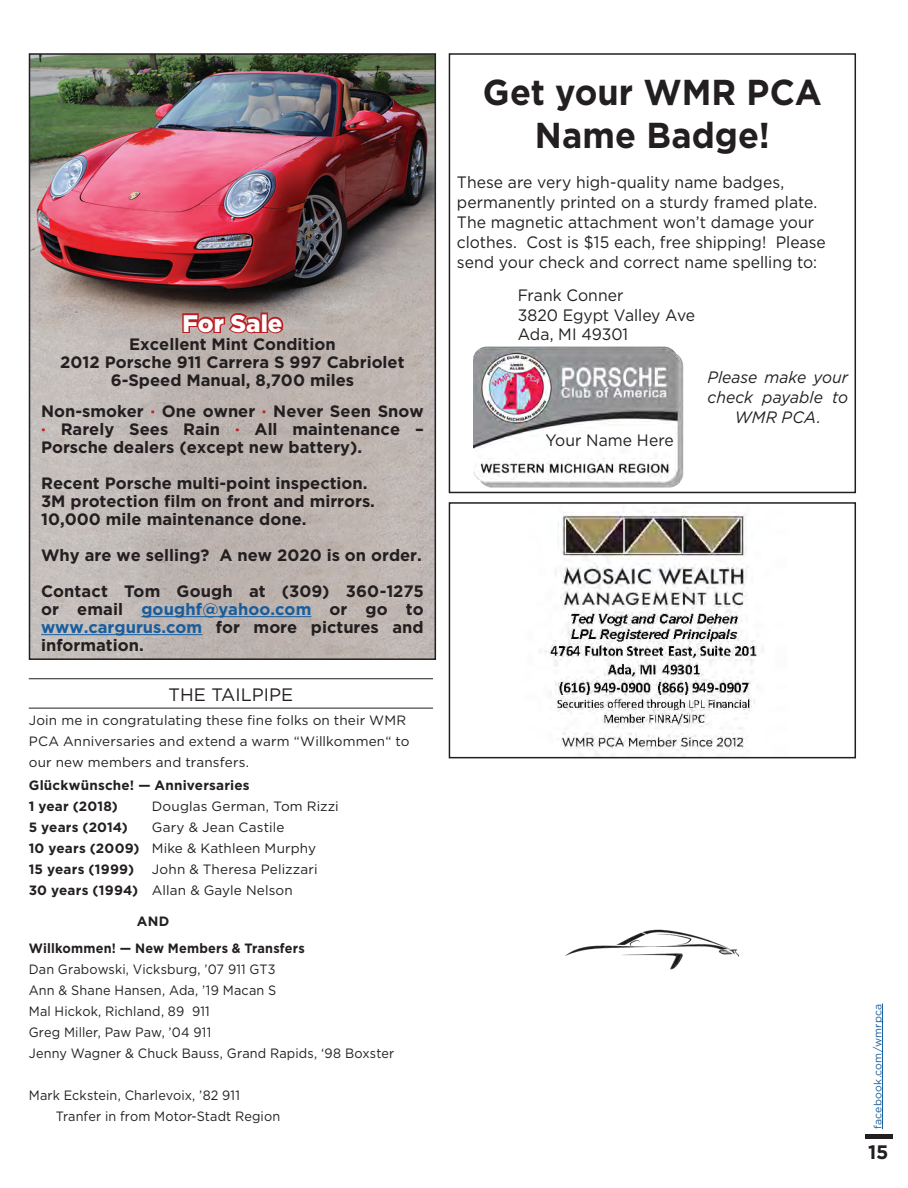
<style>
.page{position:relative;width:908px;height:1188px;background:#fff}
.page>*{position:absolute;margin:0;border:0;box-sizing:border-box;transform-origin:0 0}
.Tab_Dots{font:700 36px "Gotham";letter-spacing:.005em;color:#231f20;scale:.95 1}
.Tab_Dots-2{font:900 24px "Gotham";color:#fff}
.Frontpage_Month{font:700 19.5px "Gotham";color:#231f20}
.Interior_Sub_Head{font:18px "Gotham";letter-spacing:-.005em;color:#231f20}
.Tab_Dots-3{font:700 16.5px/18px "Gotham";color:#231f20;text-align:justify}
.Tab_Dots-4{font:16.5px/19.8px "Gotham";color:#231f20;scale:.95 1}
.Tab_Dots-5{font:italic 16.5px/19.8px "Gotham";color:#231f20;text-align:center;scale:.95 1}
.Interior_Body_Copy{font:13.5px/21px "Gotham";letter-spacing:.01em;color:#231f20;scale:.94 1}
.Tailpipe_Anniversary{font:13.5px "Gotham";letter-spacing:.01em;color:#231f20}
.Interior_Body_Copy-2{font:13.5px/21px "Gotham";letter-spacing:.01em;color:#231f20}
.Tailpipe_Anniversary-2{font:700 13.5px "Gotham";letter-spacing:.015em;color:#231f20}
.Interior_Body_Copy-3{font:700 13.5px "Gotham";letter-spacing:.015em;color:#231f20;scale:.94 1}
.Interior_Body_Copy-4{font:700 13.5px "Gotham";letter-spacing:.015em;color:#231f20}
.Pagination{font:10.5px "Gotham";letter-spacing:.025em;color:#175d9e}
.s1{color:#bb1d22}
.s2{color:#175d9e}
.s3{font-weight:700}
</style>
<div class="page">
<hr style="left:881px;top:1004px;width:1px;height:125px;background:#175d9e">
<hr style="left:864px;top:1135px;width:27px;height:4px;background:#231f20">
<img style="left:540px;top:507px;width:223px;height:248px">
<div style="left:448px;top:502px;width:407px;height:256px;border:2px solid #231f20"></div>
<div style="left:448px;top:53px;width:407px;height:440px;border:2px solid #231f20"></div>
<img style="left:473px;top:347px;width:211px;height:140px">
<img style="left:565px;top:929px;width:173px;height:41px">
<hr style="left:29px;top:678px;width:404px;height:1px;background:#231f20">
<hr style="left:29px;top:708px;width:404px;height:1px;background:#231f20">
<img style="left:32px;top:56px;width:401px;height:601px">
<div style="left:29px;top:53px;width:407px;height:607px;border:2px solid #231f20"></div>
<hr style="left:141px;top:616px;width:170px;height:1px;background:#175d9e">
<hr style="left:41px;top:634px;width:161px;height:1px;background:#175d9e">
<svg style="left:181px;top:311px;width:104px;height:25px;background:#b56160"></svg>
<p class="Tab_Dots-2" style="left:182px;top:306px;width:102px">For Sale</p>
<p class="Tab_Dots-3" style="left:129px;top:335px;width:208px">Excellent Mint Condition</p>
<p class="Tab_Dots-3" style="left:60px;top:353px;width:346px">2012 Porsche 911 Carrera S 997 Cabriolet</p>
<p class="Tab_Dots-3" style="left:111px;top:371px;width:245px">6-Speed Manual, 8,700 miles</p>
<p class="Tab_Dots-3" style="left:41px;top:402px;width:384px">Non-smoker <span class="s1">·</span> One owner <span class="s1">·</span> Never Seen Snow <span class="s1">·</span> Rarely Sees Rain <span class="s1">·</span> All maintenance – Porsche dealers (except new battery).</p>
<p class="Tab_Dots-3" style="left:41px;top:474px;width:328px">Recent Porsche multi-point inspection.</p>
<p class="Tab_Dots-3" style="left:41px;top:492px;width:335px">3M protection film on front and mirrors.</p>
<p class="Tab_Dots-3" style="left:41px;top:510px;width:267px">10,000 mile maintenance done.</p>
<p class="Tab_Dots-3" style="left:41px;top:546px;width:382px">Why are we selling? A new 2020 is on order.</p>
<p class="Tab_Dots-3" style="left:41px;top:582px;width:384px">Contact Tom Gough at (309) 360-1275 or email <span class="s2">goughf@yahoo.com</span> or go to <span class="s2">www.cargurus.com</span> for more pictures and information.</p>
<p class="Interior_Sub_Head" style="left:168px;top:683px;width:126px">THE TAILPIPE</p>
<p class="Interior_Body_Copy-2" style="left:29px;top:710px;width:382px">Join me in congratulating these fine folks on their WMR<br>PCA Anniversaries and extend a warm “Willkommen“ to our new members and transfers.</p>
<p class="Interior_Body_Copy-4" style="left:29px;top:776px;width:222px">Glückwünsche! — Anniversaries</p>
<p class="Tailpipe_Anniversary-2" style="left:29px;top:797px;width:91px">1 year (2018)</p>
<p class="Tailpipe_Anniversary" style="left:152px;top:798px;width:188px">Douglas German, Tom Rizzi</p>
<p class="Tailpipe_Anniversary-2" style="left:29px;top:818px;width:101px">5 years (2014)</p>
<p class="Tailpipe_Anniversary" style="left:152px;top:819px;width:134px">Gary &amp; Jean Castile</p>
<p class="Tailpipe_Anniversary" style="left:29px;top:840px;width:289px"><span class="s3">10 years (2009)</span> Mike &amp; Kathleen Murphy</p>
<p class="Tailpipe_Anniversary-2" style="left:29px;top:860px;width:107px">15 years (1999)</p>
<p class="Tailpipe_Anniversary" style="left:152px;top:861px;width:167px">John &amp; Theresa Pelizzari</p>
<p class="Tailpipe_Anniversary" style="left:29px;top:882px;width:265px"><span class="s3">30 years (1994)</span> Allan &amp; Gayle Nelson</p>
<p class="Interior_Body_Copy-4" style="left:137px;top:912px;width:34px">AND</p>
<p class="Interior_Body_Copy-3" style="left:29px;top:940px;width:295px">Willkommen! — New Members &amp; Transfers</p>
<p class="Interior_Body_Copy" style="left:29px;top:959px;width:264px">Dan Grabowski, Vicksburg, ’07 911 GT3</p>
<p class="Interior_Body_Copy" style="left:29px;top:980px;width:265px">Ann &amp; Shane Hansen, Ada, ’19 Macan S</p>
<p class="Interior_Body_Copy" style="left:29px;top:1001px;width:194px">Mal Hickok, Richland, 89 911</p>
<p class="Interior_Body_Copy" style="left:29px;top:1022px;width:196px">Greg Miller, Paw Paw, ’04 911</p>
<p class="Interior_Body_Copy" style="left:29px;top:1043px;width:390px">Jenny Wagner &amp; Chuck Bauss, Grand Rapids, ‘98 Boxster</p>
<p class="Interior_Body_Copy" style="left:56px;top:1085px;width:240px;text-indent:-27px">Mark Eckstein, Charlevoix, ’82 911<br>Tranfer in from Motor-Stadt Region</p>
<p class="Tab_Dots" style="left:482px;top:69px;width:358px">Get your WMR PCA</p>
<p class="Tab_Dots" style="left:534px;top:112px;width:249px">Name Badge!</p>
<p class="Tab_Dots-4" style="left:457px;top:172px;width:390px">These are very high-quality name badges, permanently printed on a sturdy framed plate.<br>The magnetic attachment won’t damage your clothes. Cost is $15 each, free shipping! Please send your check and correct name spelling to:</p>
<p class="Tab_Dots-4" style="left:517px;top:285px;width:113px">Frank Conner</p>
<p class="Tab_Dots-4" style="left:517px;top:305px;width:188px">3820 Egypt Valley Ave</p>
<p class="Tab_Dots-4" style="left:517px;top:324px;width:118px">Ada, MI 49301</p>
<p class="Tab_Dots-4" style="left:545px;top:430px;width:137px">Your Name Here</p>
<p class="Tab_Dots-5" style="left:707px;top:367px;width:149px">Please make your check payable to<br>WMR PCA.</p>
<p class="Pagination" style="left:870px;top:1129px;width:127px;rotate:-90deg">facebook.com/wmrpca</p>
<p class="Frontpage_Month" style="left:867px;top:1139px;width:22px">15</p>
</div>
